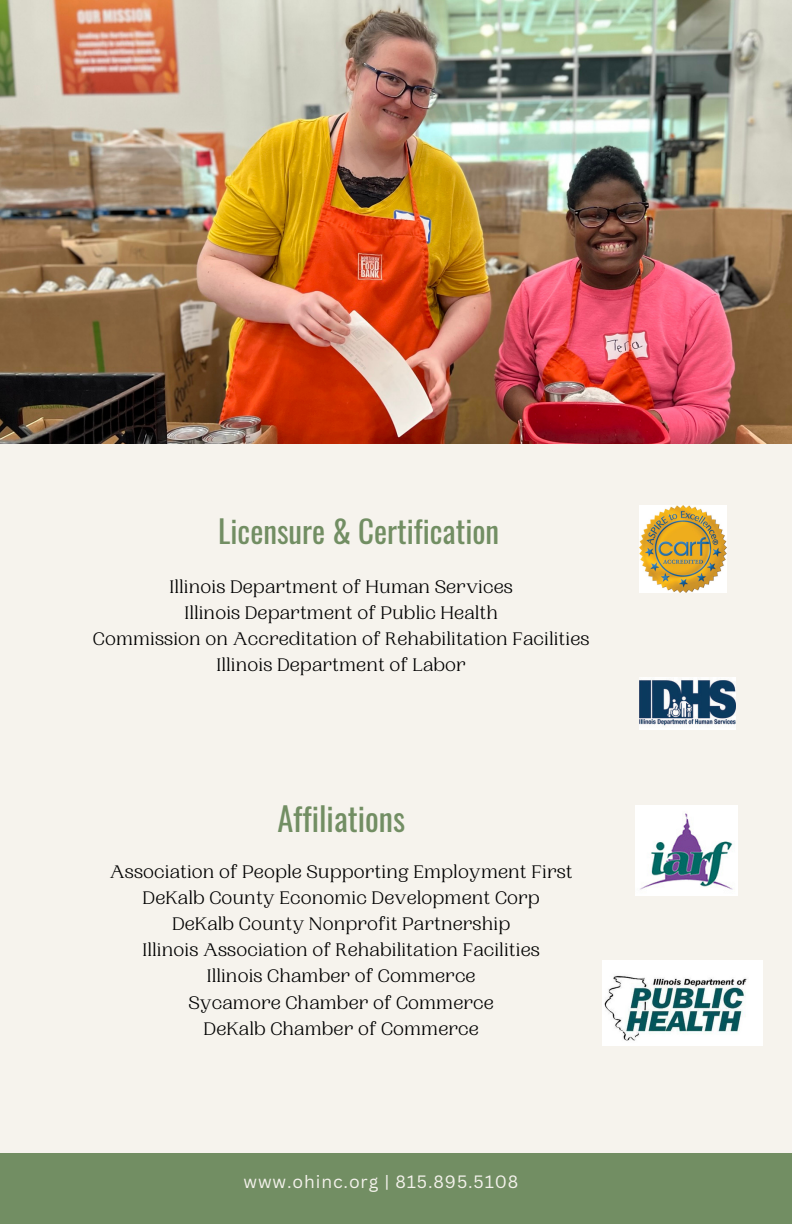
<style>
.page{position:relative;width:792px;height:1224px;background:#f6f3ed}
.page>*{position:absolute;margin:0;border:0;box-sizing:border-box;transform-origin:0 0}
.t1{font:32.2px "Oswald";color:#728e63}
.t2{font:31px "Oswald";color:#728e63}
.t3{font:19.2px/26.2px "PP Woodland";letter-spacing:.005em;color:#000;text-align:center}
.t4{font:17.4px "Canva Sans";letter-spacing:.05em;color:#f4f2ec}
</style>
<div class="page">
<img style="left:636px;top:805px;width:102px;height:90px">
<img style="left:639px;top:506px;width:87px;height:87px">
<img style="left:639px;top:677px;width:96px;height:53px">
<img style="left:602px;top:960px;width:161px;height:86px">
<img style="left:0;top:0;width:792px;height:444px">
<div style="left:0;top:1154px;width:792px;height:70px;background:#728e63"></div>
<h2 class="t2" style="left:218px;top:507px;width:282px">Licensure &amp; Certification</h2>
<p class="t3" style="left:93px;top:574px;width:498px">Illinois Department of Human Services<br>Illinois Department of Public Health<br>Commission on Accreditation of Rehabilitation Facilities Illinois Department of Labor</p>
<h1 class="t1" style="left:277px;top:794px;width:129px">Affiliations</h1>
<p class="t3" style="left:110px;top:859px;width:464px">Association of People Supporting Employment First DeKalb County Economic Development Corp DeKalb County Nonprofit Partnership<br>Illinois Association of Rehabilitation Facilities<br>Illinois Chamber of Commerce<br>Sycamore Chamber of Commerce<br>DeKalb Chamber of Commerce</p>
<p class="t4" style="left:244px;top:1170px;width:276px">www.ohinc.org | 815.895.5108</p>
</div>
